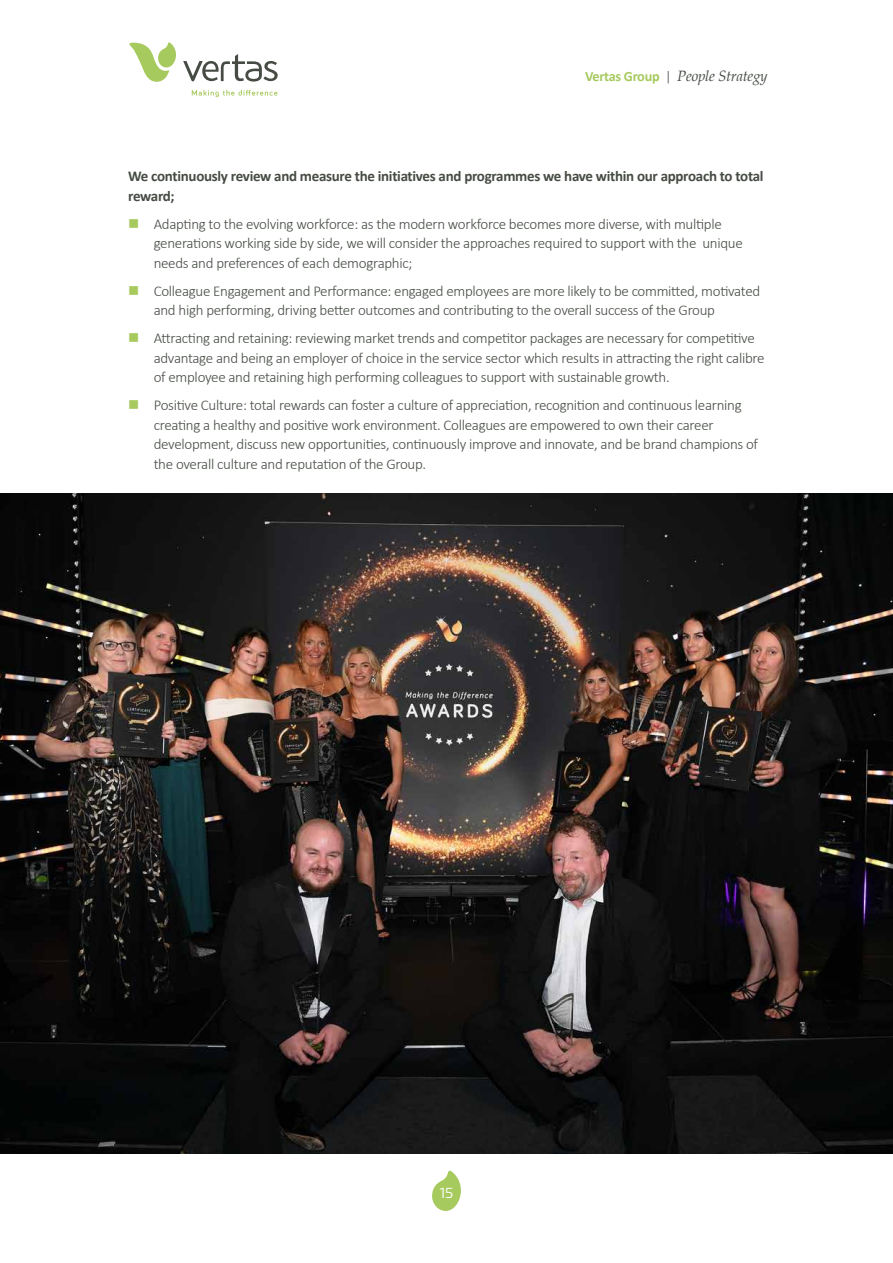
<style>
.page{position:relative;width:893px;height:1263px;background:#fff}
.page>*{position:absolute;margin:0;border:0;box-sizing:border-box;transform-origin:0 0}
.t1{font:300 15px/19.5px "Calibri";letter-spacing:-.02em;color:#464c44}
.t2{font:700 15px/19.5px "Calibri";letter-spacing:-.02em;color:#464c44}
.t3{font:italic 15px "Palatino";letter-spacing:-.02em;color:#464c44}
.t4{font:15px "Flexo";color:#fff}
.s1{font-family:"Calibri";font-weight:700;font-style:normal;font-size:14.25px;color:#a7ca5f}
.s2{font-family:"Calibri";font-weight:300;font-style:normal;font-size:14.25px}
</style>
<div class="page">
<svg style="left:432px;top:1170px;width:29px;height:41px"></svg>
<svg style="left:183px;top:54px;width:95px;height:28px"></svg>
<svg style="left:129px;top:42px;width:47px;height:40px"></svg>
<svg style="left:192px;top:90px;width:85px;height:7px"></svg>
<img style="left:0;top:493px;width:893px;height:661px">
<p class="t3" style="left:585px;top:64px;width:184px"><span class="s1">Vertas Group</span> <span class="s2">|</span> People Strategy</p>
<p class="t2" style="left:128px;top:166px;width:637px">We continuously review and measure the initiatives and programmes we have within our approach to total reward;</p>
<p class="t1" style="left:154px;top:214px;width:591px">Adapting to the evolving workforce: as the modern workforce becomes more diverse, with multiple generations working side by side, we will consider the approaches required to support with the unique needs and preferences of each demographic;</p>
<p class="t1" style="left:154px;top:281px;width:608px">Colleague Engagement and Performance: engaged employees are more likely to be committed, motivated and high performing, driving better outcomes and contributing to the overall success of the Group</p>
<p class="t1" style="left:154px;top:328px;width:612px">Attracting and retaining: reviewing market trends and competitor packages are necessary for competitive advantage and being an employer of choice in the service sector which results in attracting the right calibre of employee and retaining high performing colleagues to support with sustainable growth.</p>
<p class="t1" style="left:154px;top:395px;width:606px">Positive Culture: total rewards can foster a culture of appreciation, recognition and continuous learning creating a healthy and positive work environment. Colleagues are empowered to own their career development, discuss new opportunities, continuously improve and innovate, and be brand champions of the overall culture and reputation of the Group.</p>
<p class="t4" style="left:440px;top:1184px;width:15px">15</p>
</div>
